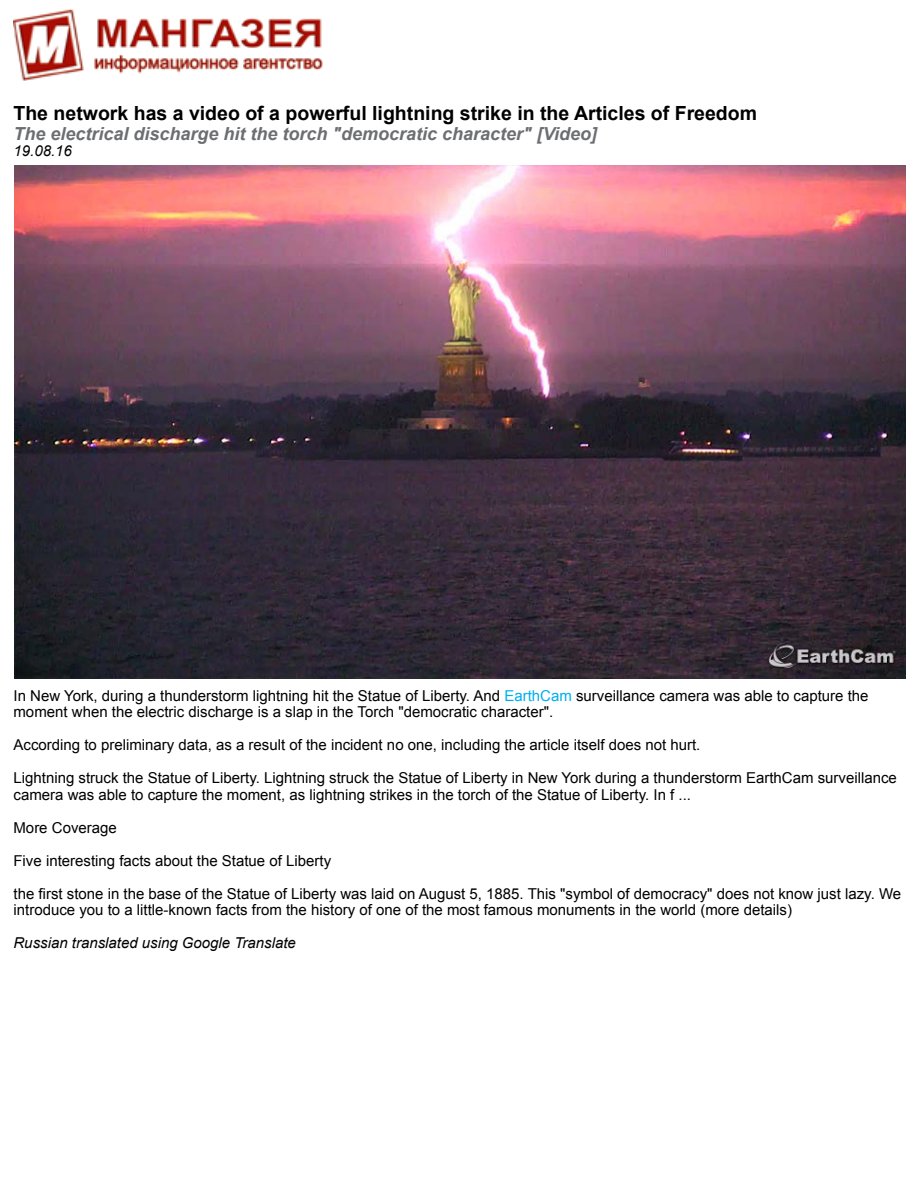
<style>
.page{position:relative;width:918px;height:1188px;background:#fff}
.page>*{position:absolute;margin:0;border:0;box-sizing:border-box;transform-origin:0 0}
.t1{font:700 19.5px "Arial";color:#000}
.t2{font:italic 700 18px "Arial";color:#6d6e71}
.t3{font:15px/16.5px "Arial";color:#000}
.t4{font:italic 15px "Arial";color:#000}
.s1{color:#00aeef}
</style>
<div class="page">
<img style="left:14px;top:9px;width:308px;height:72px">
<img style="left:14px;top:165px;width:891px;height:514px">
<h1 class="t1" style="left:14px;top:100px;width:745px">The network has a video of a powerful lightning strike in the Articles of Freedom</h1>
<p class="t2" style="left:14px;top:121px;width:585px">The electrical discharge hit the torch "democratic character" [Video]</p>
<p class="t4" style="left:14px;top:141px;width:60px">19.08.16</p>
<p class="t3" style="left:14px;top:687px;width:857px">In New York, during a thunderstorm lightning hit the Statue of Liberty. And <span class="s1">EarthCam</span> surveillance camera was able to capture the moment when the electric discharge is a slap in the Torch "democratic character".</p>
<p class="t3" style="left:14px;top:737px;width:688px">According to preliminary data, as a result of the incident no one, including the article itself does not hurt.</p>
<p class="t3" style="left:14px;top:770px;width:885px">Lightning struck the Statue of Liberty. Lightning struck the Statue of Liberty in New York during a thunderstorm EarthCam surveillance camera was able to capture the moment, as lightning strikes in the torch of the Statue of Liberty. In f ...</p>
<p class="t3" style="left:14px;top:819px;width:105px">More Coverage</p>
<p class="t3" style="left:14px;top:852px;width:319px">Five interesting facts about the Statue of Liberty</p>
<p class="t3" style="left:14px;top:885px;width:889px">the first stone in the base of the Statue of Liberty was laid on August 5, 1885. This "symbol of democracy" does not know just lazy. We introduce you to a little-known facts from the history of one of the most famous monuments in the world (more details)</p>
<p class="t4" style="left:14px;top:933px;width:284px">Russian translated using Google Translate</p>
</div>
